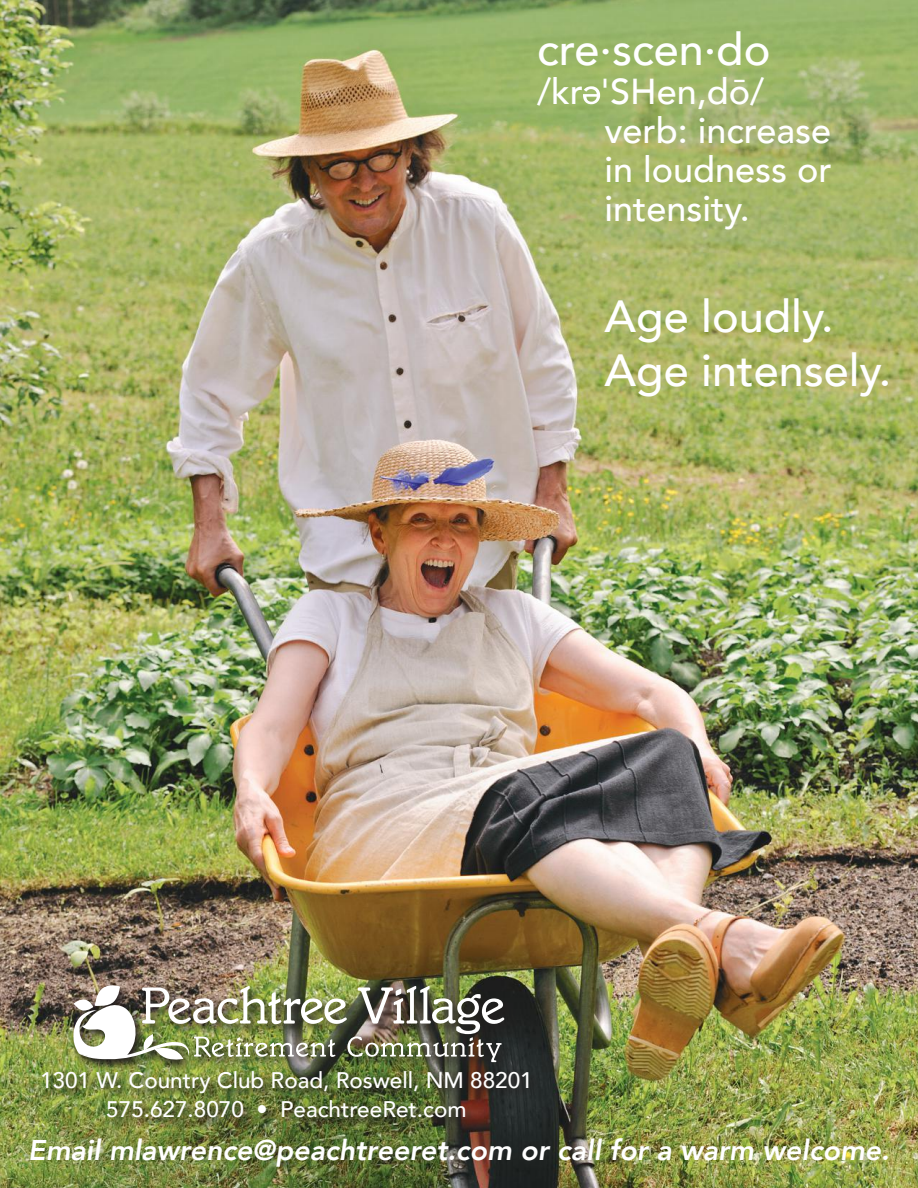
<style>
.page{position:relative;width:918px;height:1188px;background:#fff}
.page>*{position:absolute;margin:0;border:0;box-sizing:border-box;transform-origin:0 0}
.t1{font:500 45px/54px "Avenir";color:#fff}
.t2{font:500 36px/39px "Avenir";color:#fff}
.t3{font:italic 800 28.5px "Avenir";color:#fff}
.t4{font:500 22.5px/30px "Avenir";color:#fff;text-align:center}
</style>
<div class="page">
<img style="left:0;top:0;width:918px;height:1188px">
<svg style="left:583px;top:86px;width:17px;height:18px"></svg>
<img style="left:70px;top:982px;width:447px;height:86px">
<img style="left:73px;top:985px;width:431px;height:77px">
<img style="left:39px;top:1068px;width:502px;height:62px">
<h1 class="t1" style="left:537px;top:20px;width:235px">cre·scen·do</h1>
<h2 class="t2" style="left:604px;top:70px;width:229px;text-indent:-68px">/kr 'SHen,dō/ verb: increase in loudness or intensity.</h2>
<h1 class="t1" style="left:604px;top:287px;width:288px">Age loudly.<br>Age intensely.</h1>
<p class="t4" style="left:40px;top:1063px;width:494px">1301 W. Country Club Road, Roswell, NM 88201<br>575.627.8070 • PeachtreeRet.com</p>
<p class="t3" style="left:28px;top:1134px;width:863px">Email mlawrence@peachtreeret.com or call for a warm welcome.</p>
</div>
